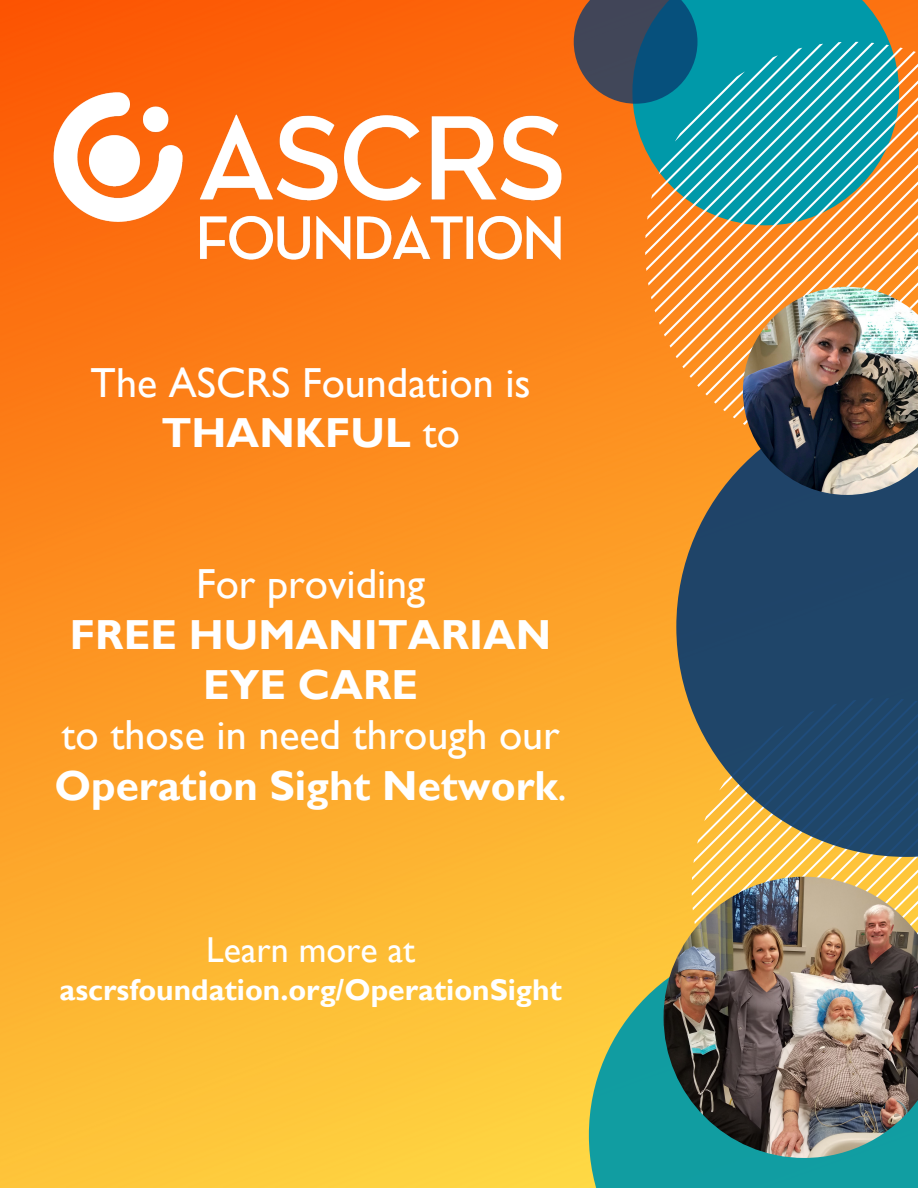
<style>
.page{position:relative;width:918px;height:1188px;background:#fff}
.page>*{position:absolute;margin:0;border:0;box-sizing:border-box;transform-origin:0 0}
.t1{font:42px/50.4px "Gill Sans";color:#fff;text-align:center}
.t2{font:700 42px/50.4px "Gill Sans";color:#fff;text-align:center}
.t3{font:36px "Gill Sans";color:#fff}
.t4{font:700 30px "Gill Sans";color:#fff}
.s1{font-weight:700}
.s2{font-weight:400}
.s3{font-style:inherit}
</style>
<div class="page">
<img style="left:0;top:0;width:692px;height:1188px">
<svg style="left:589px;top:940px;width:329px;height:248px;background:#4ea886"></svg>
<svg style="left:692px;top:857px;width:226px;height:20px;background:#fdcd5b"></svg>
<svg style="left:676px;top:455px;width:242px;height:402px;background:#4a5b61"></svg>
<svg style="left:574px;top:0;width:344px;height:455px;background:#9a9162"></svg>
<img style="left:743px;top:287px;width:175px;height:208px">
<img style="left:664px;top:877px;width:254px;height:281px">
<img style="left:52px;top:92px;width:510px;height:169px">
<p class="t1" style="left:91px;top:358px;width:442px">The ASCRS Foundation is<br><span class="s1">THANKFUL</span> to</p>
<p class="t2" style="left:70px;top:560px;width:483px"><span class="s2">For providing<br></span>FREE HUMAN<span class="s3">I</span>TARIAN<br>EYE CARE</p>
<p class="t1" style="left:54px;top:711px;width:514px;text-align:left">to those in need through our<br><span class="s1">Operation Sight Network</span>.</p>
<p class="t3" style="left:206px;top:929px;width:211px">Learn more at</p>
<p class="t4" style="left:59px;top:972px;width:504px">ascrsfoundation.org/OperationSight</p>
</div>
